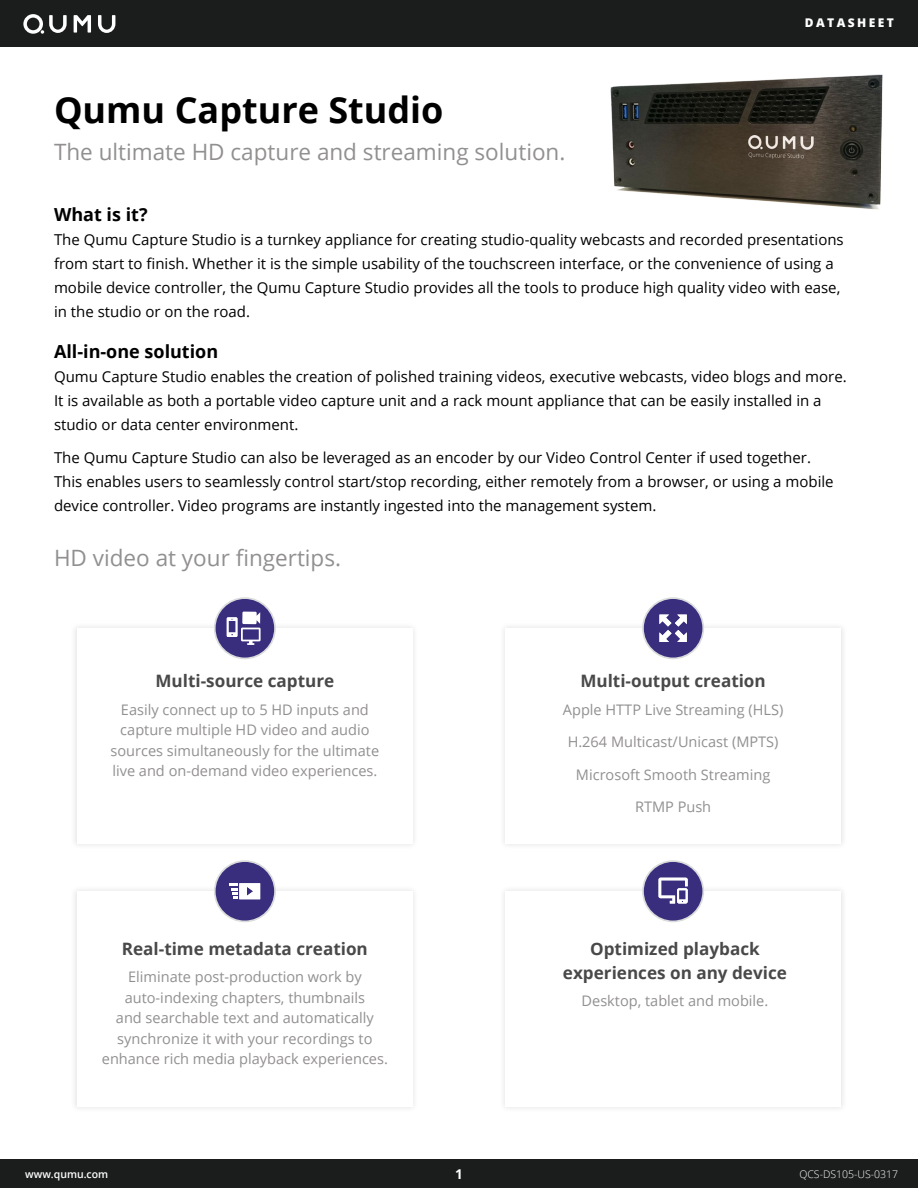
<style>
.page{position:relative;width:918px;height:1188px;background:#fff}
.page>*{position:absolute;margin:0;border:0;box-sizing:border-box;transform-origin:0 0}
.t1{font:700 36px "Open Sans";color:#000}
.t2{font:22.5px "Open Sans";color:#928f8f}
.t3{font:700 18px "Open Sans";color:#000}
.t4{font:700 17.1px/24px "Open Sans";color:#494949;text-align:center}
.t5{font:15px/24px "Open Sans";color:#000}
.t6{font:14.55px/20.5px "Open Sans";color:#928f8f;text-align:center}
.t7{font:700 13.5px "Open Sans";color:#fff}
.t8{font:800 12px "Open Sans";letter-spacing:.2em;color:#fff}
.t9{font:300 10.5px "Open Sans";color:#fff}
.t10{font:600 10.5px "Open Sans";color:#fff}
</style>
<div class="page">
<div style="left:0;top:0;width:918px;height:47px;background:#1b1c1c"></div>
<div style="left:0;top:1159px;width:918px;height:29px;background:#1b1c1c"></div>
<svg style="left:23px;top:14px;width:92px;height:20px"></svg>
<div style="left:70px;top:622px;width:349px;height:228px;background:#f8f8f8"></div>
<div style="left:77px;top:628px;width:336px;height:215px;background:#fff"></div>
<div style="left:70px;top:885px;width:349px;height:228px;background:#f8f8f8"></div>
<div style="left:77px;top:891px;width:336px;height:215px;background:#fff"></div>
<div style="left:498px;top:885px;width:350px;height:228px;background:#f8f8f8"></div>
<div style="left:505px;top:891px;width:336px;height:215px;background:#fff"></div>
<div style="left:498px;top:622px;width:350px;height:228px;background:#f8f8f8"></div>
<div style="left:505px;top:628px;width:336px;height:215px;background:#fff"></div>
<div style="left:215px;top:598px;width:60px;height:60px;background:#392e7e;border-radius:50%"></div>
<div style="left:214px;top:597px;width:62px;height:62px;border:2px solid #dadcdc;border-radius:50%"></div>
<div style="left:643px;top:598px;width:60px;height:60px;background:#392e7e;border-radius:50%"></div>
<div style="left:642px;top:597px;width:62px;height:62px;border:2px solid #dadcdc;border-radius:50%"></div>
<div style="left:215px;top:861px;width:60px;height:60px;background:#392e7e;border-radius:50%"></div>
<div style="left:214px;top:860px;width:62px;height:62px;border:2px solid #dadcdc;border-radius:50%"></div>
<div style="left:643px;top:861px;width:60px;height:60px;background:#392e7e;border-radius:50%"></div>
<div style="left:642px;top:860px;width:62px;height:62px;border:2px solid #dadcdc;border-radius:50%"></div>
<svg style="left:227px;top:612px;width:34px;height:33px"></svg>
<svg style="left:659px;top:615px;width:28px;height:27px"></svg>
<svg style="left:230px;top:883px;width:30px;height:16px"></svg>
<svg style="left:659px;top:878px;width:29px;height:25px"></svg>
<img style="left:610px;top:74px;width:273px;height:136px">
<h1 class="t1" style="left:54px;top:85px;width:391px">Qumu Capture Studio</h1>
<h2 class="t2" style="left:54px;top:137px;width:513px">The ultimate HD capture and streaming solution.</h2>
<p class="t8" style="left:805px;top:13px;width:90px">DATASHEET</p>
<p class="t3" style="left:54px;top:202px;width:95px">What is it?</p>
<p class="t5" style="left:54px;top:227px;width:791px">The Qumu Capture Studio is a turnkey appliance for creating studio-quality webcasts and recorded presentations from start to finish. Whether it is the simple usability of the touchscreen interface, or the convenience of using a mobile device controller, the Qumu Capture Studio provides all the tools to produce high quality video with ease, in the studio or on the road.</p>
<p class="t3" style="left:54px;top:338px;width:166px">All-in-one solution</p>
<p class="t5" style="left:54px;top:364px;width:794px">Qumu Capture Studio enables the creation of polished training videos, executive webcasts, video blogs and more.<br>It is available as both a portable video capture unit and a rack mount appliance that can be easily installed in a studio or data center environment.</p>
<p class="t5" style="left:54px;top:445px;width:781px">The Qumu Capture Studio can also be leveraged as an encoder by our Video Control Center if used together.<br>This enables users to seamlessly control start/stop recording, either remotely from a browser, or using a mobile device controller. Video programs are instantly ingested into the management system.</p>
<h2 class="t2" style="left:54px;top:542px;width:289px">HD video at your fingertips.</h2>
<p class="t4" style="left:156px;top:669px;width:180px">Multi-source capture</p>
<p class="t6" style="left:111px;top:699px;width:270px">Easily connect up to 5 HD inputs and capture multiple HD video and audio sources simultaneously for the ultimate live and on-demand video experiences.</p>
<p class="t4" style="left:122px;top:936px;width:247px">Real-time metadata creation</p>
<p class="t6" style="left:102px;top:966px;width:288px">Eliminate post-production work by auto-indexing chapters, thumbnails<br>and searchable text and automatically synchronize it with your recordings to enhance rich media playback experiences.</p>
<p class="t4" style="left:580px;top:669px;width:187px">Multi-output creation</p>
<p class="t6" style="left:563px;top:699px;width:222px">Apple HTTP Live Streaming (HLS)</p>
<p class="t6" style="left:568px;top:731px;width:212px">H.264 Multicast/Unicast (MPTS)</p>
<p class="t6" style="left:576px;top:764px;width:196px">Microsoft Smooth Streaming</p>
<p class="t6" style="left:635px;top:796px;width:78px">RTMP Push</p>
<p class="t4" style="left:563px;top:936px;width:225px">Optimized playback experiences on any device</p>
<p class="t6" style="left:582px;top:990px;width:188px">Desktop, tablet and mobile.</p>
<p class="t10" style="left:25px;top:1167px;width:85px">www.qumu.com</p>
<p class="t7" style="left:455px;top:1165px;width:9px">1</p>
<p class="t9" style="left:799px;top:1167px;width:100px">QCS-DS105-US-0317</p>
</div>
